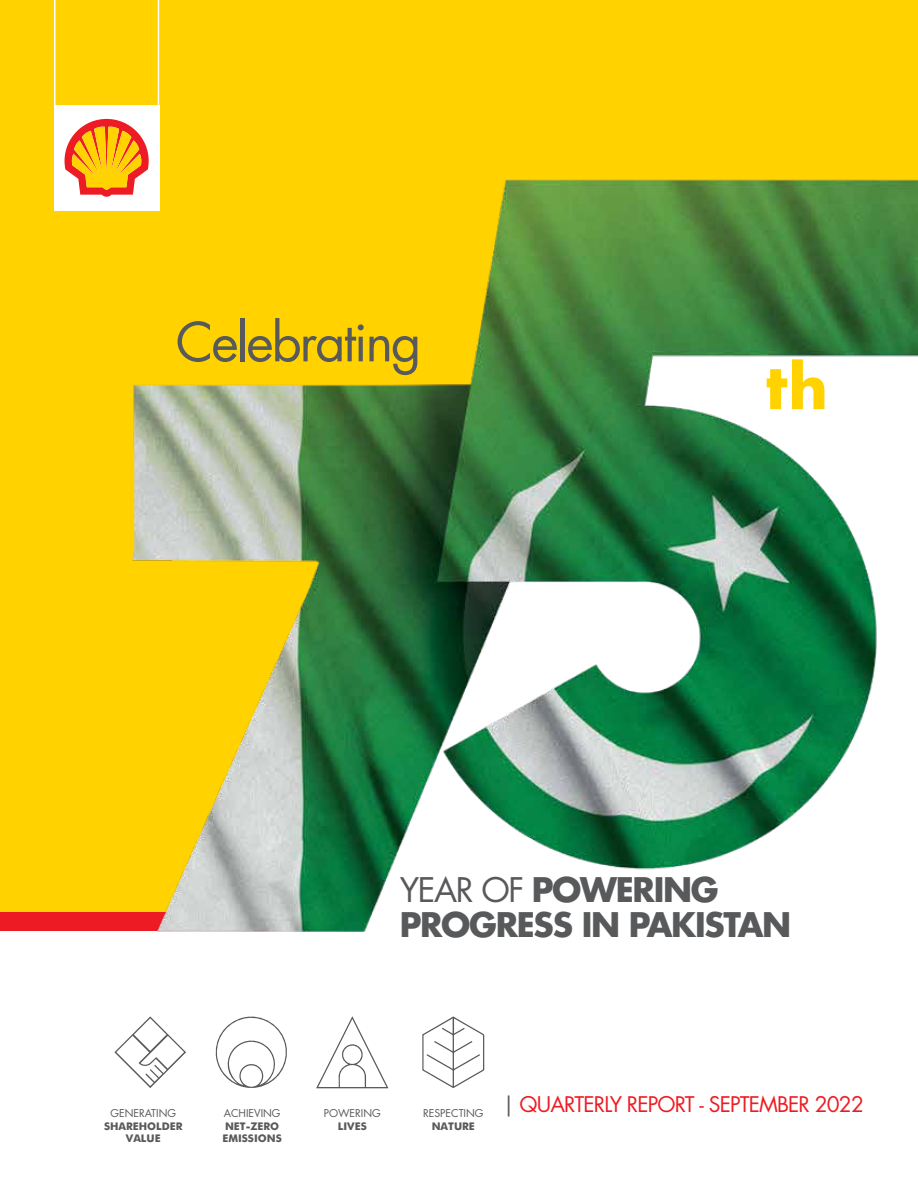
<style>
.page{position:relative;width:918px;height:1188px;background:#fff}
.page>*{position:absolute;margin:0;border:0;box-sizing:border-box;transform-origin:0 0}
.t1{font:700 60px "Futura Std";color:#ffd200}
.t2{font:52.5px "Futura Std";letter-spacing:-.04em;color:#58595b}
.t3{font:700 33px/35.1px "Futura Std";letter-spacing:-.04em;color:#58595b}
.t4{font:21px "Futura Std";letter-spacing:-.04em;color:#ed1c24}
.t5{font:700 10.5px/12.6px "Futura BT";color:#58595b;text-align:center}
.t6{font:10.5px "Futura Std";color:#58595b}
.s1{font-weight:400}
.s2{color:#58595b}
</style>
<div class="page">
<img style="left:0;top:14px;width:918px;height:1075px">
<div style="left:54px;top:105px;width:105px;height:105px;background:#fff"></div>
<svg style="left:54px;top:0;width:105px;height:197px"></svg>
<h2 class="t2" style="left:176px;top:309px;width:247px">Celebrating</h2>
<h1 class="t1" style="left:766px;top:347px;width:64px">th</h1>
<h3 class="t3" style="left:400px;top:872px;width:393px"><span class="s1">YEAR OF</span> POWERING<br>PROGRESS IN PAKISTAN</h3>
<p class="t6" style="left:111px;top:1106px;width:67px">GENERATING</p>
<p class="t5" style="left:104px;top:1119px;width:80px">SHAREHOLDER<br>VALUE</p>
<p class="t6" style="left:224px;top:1106px;width:58px">ACHIEVING</p>
<p class="t5" style="left:222px;top:1119px;width:61px;text-align:left">NET-ZERO<br>EMISSIONS</p>
<p class="t6" style="left:324px;top:1106px;width:58px">POWERING</p>
<p class="t5" style="left:338px;top:1119px;width:30px">LIVES</p>
<p class="t6" style="left:423px;top:1106px;width:62px">RESPECTING</p>
<p class="t5" style="left:432px;top:1119px;width:45px">NATURE</p>
<h3 class="t4" style="left:503px;top:1091px;width:363px"><span class="s2">|</span> QUARTERLY REPORT - SEPTEMBER 2022</h3>
</div>
